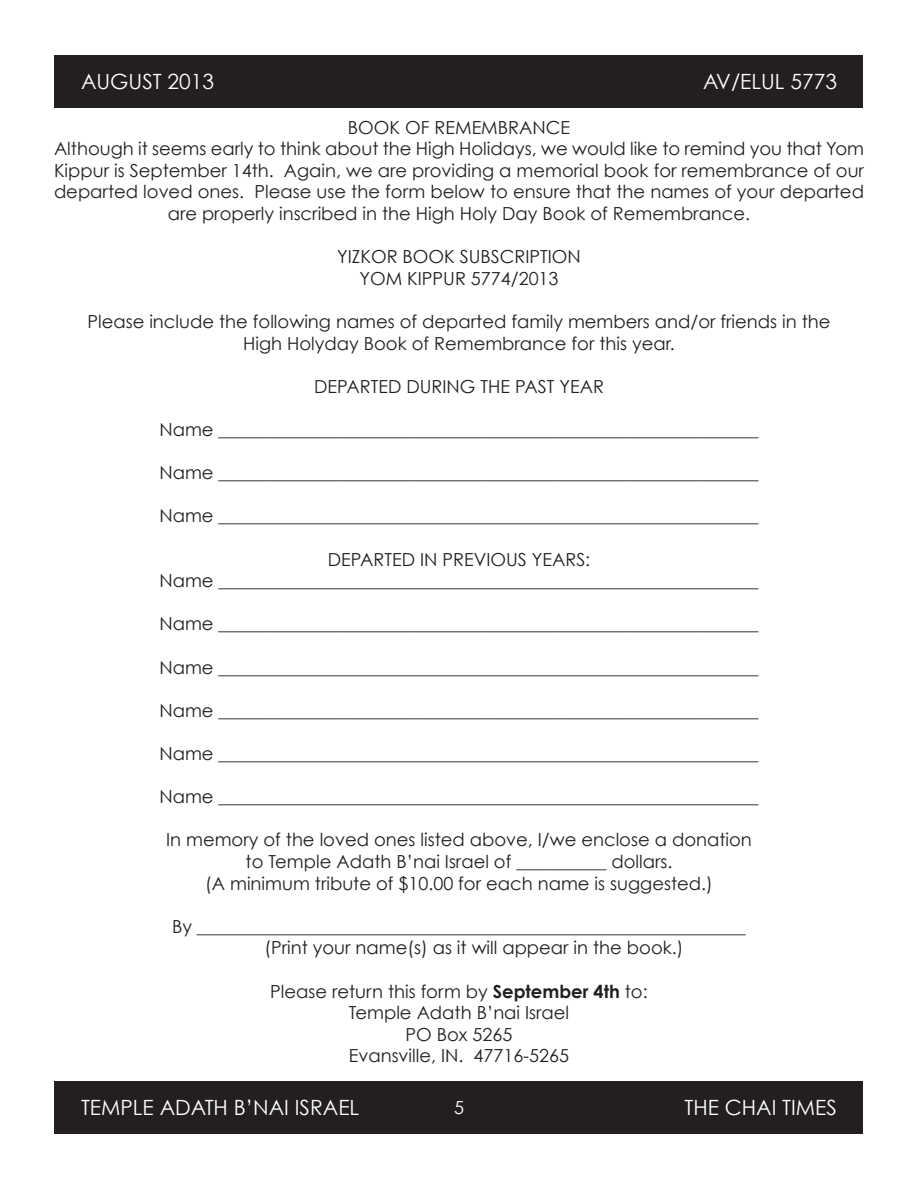
<style>
.page{position:relative;width:918px;height:1188px;background:#fff}
.page>*{position:absolute;margin:0;border:0;box-sizing:border-box;transform-origin:0 0}
.t1{font:21px "Century Gothic";color:#fff}
.t2{font:18px/21.6px "Century Gothic";color:#231f20;text-align:center}
.t3{font:18px "Century Gothic";color:#fff}
.s1{font-weight:700}
</style>
<div class="page">
<div style="left:55px;top:55px;width:808px;height:53px;background:#231f20"></div>
<div style="left:55px;top:1081px;width:808px;height:53px;background:#231f20"></div>
<p class="t1" style="left:81px;top:69px;width:135px">AUGUST 2013</p>
<p class="t1" style="left:703px;top:69px;width:135px">AV/ELUL 5773</p>
<p class="t2" style="left:348px;top:116px;width:224px">BOOK OF REMEMBRANCE</p>
<p class="t2" style="left:54px;top:138px;width:812px">Although it seems early to think about the High Holidays, we would like to remind you that Yom Kippur is September 14th. Again, we are providing a memorial book for remembrance of our departed loved ones. Please use the form below to ensure that the names of your departed are properly inscribed in the High Holy Day Book of Remembrance.</p>
<p class="t2" style="left:337px;top:246px;width:245px">YIZKOR BOOK SUBSCRIPTION</p>
<p class="t2" style="left:359px;top:267px;width:201px">YOM KIPPUR 5774/2013</p>
<p class="t2" style="left:87px;top:310px;width:745px">Please include the following names of departed family members and/or friends in the</p>
<p class="t2" style="left:243px;top:332px;width:433px">High Holyday Book of Remembrance for this year.</p>
<p class="t2" style="left:314px;top:375px;width:291px">DEPARTED DURING THE PAST YEAR</p>
<p class="t2" style="left:159px;top:418px;width:601px">Name ____________________________________________________________</p>
<p class="t2" style="left:159px;top:462px;width:601px">Name ____________________________________________________________</p>
<p class="t2" style="left:159px;top:505px;width:601px">Name ____________________________________________________________</p>
<p class="t2" style="left:328px;top:548px;width:264px">DEPARTED IN PREVIOUS YEARS:</p>
<p class="t2" style="left:159px;top:570px;width:601px">Name ____________________________________________________________</p>
<p class="t2" style="left:159px;top:613px;width:601px">Name ____________________________________________________________</p>
<p class="t2" style="left:159px;top:656px;width:601px">Name ____________________________________________________________</p>
<p class="t2" style="left:159px;top:699px;width:601px">Name ____________________________________________________________</p>
<p class="t2" style="left:159px;top:742px;width:601px">Name ____________________________________________________________</p>
<p class="t2" style="left:159px;top:786px;width:601px">Name ____________________________________________________________</p>
<p class="t2" style="left:166px;top:829px;width:587px">In memory of the loved ones listed above, I/we enclose a donation</p>
<p class="t2" style="left:246px;top:850px;width:428px">to Temple Adath B’nai Israel of __________ dollars.</p>
<p class="t2" style="left:205px;top:872px;width:509px">(A minimum tribute of $10.00 for each name is suggested.)</p>
<p class="t2" style="left:172px;top:915px;width:575px">By _____________________________________________________________</p>
<p class="t2" style="left:264px;top:937px;width:421px">(Print your name(s) as it will appear in the book.)</p>
<p class="t2" style="left:270px;top:980px;width:379px">Please return this form by <span class="s1">September 4th</span> to:</p>
<p class="t2" style="left:349px;top:1002px;width:222px">Temple Adath B’nai Israel</p>
<p class="t2" style="left:406px;top:1023px;width:108px">PO Box 5265</p>
<p class="t2" style="left:349px;top:1045px;width:222px">Evansville, IN. 47716-5265</p>
<p class="t1" style="left:81px;top:1094px;width:280px">TEMPLE ADATH B’NAI ISRAEL</p>
<p class="t3" style="left:454px;top:1096px;width:11px">5</p>
<p class="t1" style="left:684px;top:1094px;width:154px">THE CHAI TIMES</p>
</div>
